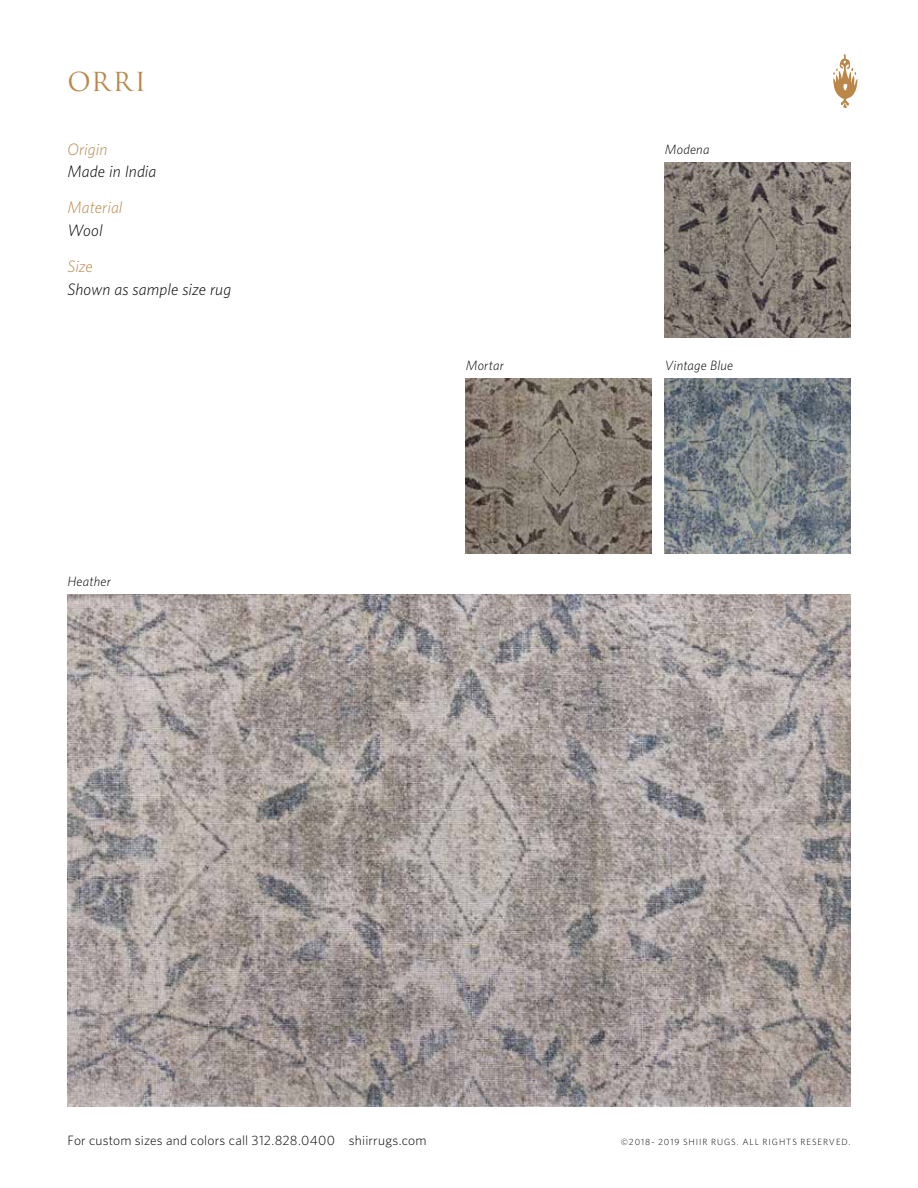
<style>
.page{position:relative;width:918px;height:1188px;background:#fff}
.page>*{position:absolute;margin:0;border:0;box-sizing:border-box;transform-origin:0 0}
.t1{font:25.5px "Trajan Pro";color:#ba8748}
.t2{font:italic 300 16.5px "Whitney";letter-spacing:.005em;color:#000}
.t3{font:italic 300 16.5px "Whitney";letter-spacing:.005em;color:#ba8748}
.t4{font:300 13.5px "Whitney";letter-spacing:.015em;color:#000}
.t5{font:italic 300 13.5px "Whitney";letter-spacing:.015em;color:#000}
.t6{font:300 9px "Whitney";letter-spacing:.105em;color:#000}
</style>
<div class="page">
<svg style="left:833px;top:54px;width:25px;height:54px"></svg>
<img style="left:68px;top:594px;width:782px;height:513px">
<img style="left:466px;top:378px;width:185px;height:176px">
<img style="left:665px;top:378px;width:185px;height:176px">
<img style="left:665px;top:162px;width:185px;height:176px">
<h1 class="t1" style="left:68px;top:65px;width:80px">ORRI</h1>
<p class="t3" style="left:68px;top:138px;width:41px">Origin</p>
<p class="t2" style="left:68px;top:160px;width:90px">Made in India</p>
<p class="t3" style="left:68px;top:196px;width:57px">Material</p>
<p class="t2" style="left:68px;top:219px;width:37px">Wool</p>
<p class="t3" style="left:68px;top:255px;width:27px">Size</p>
<p class="t2" style="left:68px;top:278px;width:165px">Shown as sample size rug</p>
<p class="t5" style="left:68px;top:572px;width:45px">Heather</p>
<p class="t5" style="left:665px;top:140px;width:46px">Modena</p>
<p class="t5" style="left:466px;top:356px;width:40px">Mortar</p>
<p class="t5" style="left:665px;top:356px;width:70px">Vintage Blue</p>
<p class="t4" style="left:68px;top:1131px;width:361px">For custom sizes and colors call 312.828.0400 shiirrugs.com</p>
<p class="t6" style="left:621px;top:1136px;width:231px">©2018- 2019 SHIIR RUGS. ALL RIGHTS RESERVED.</p>
</div>
